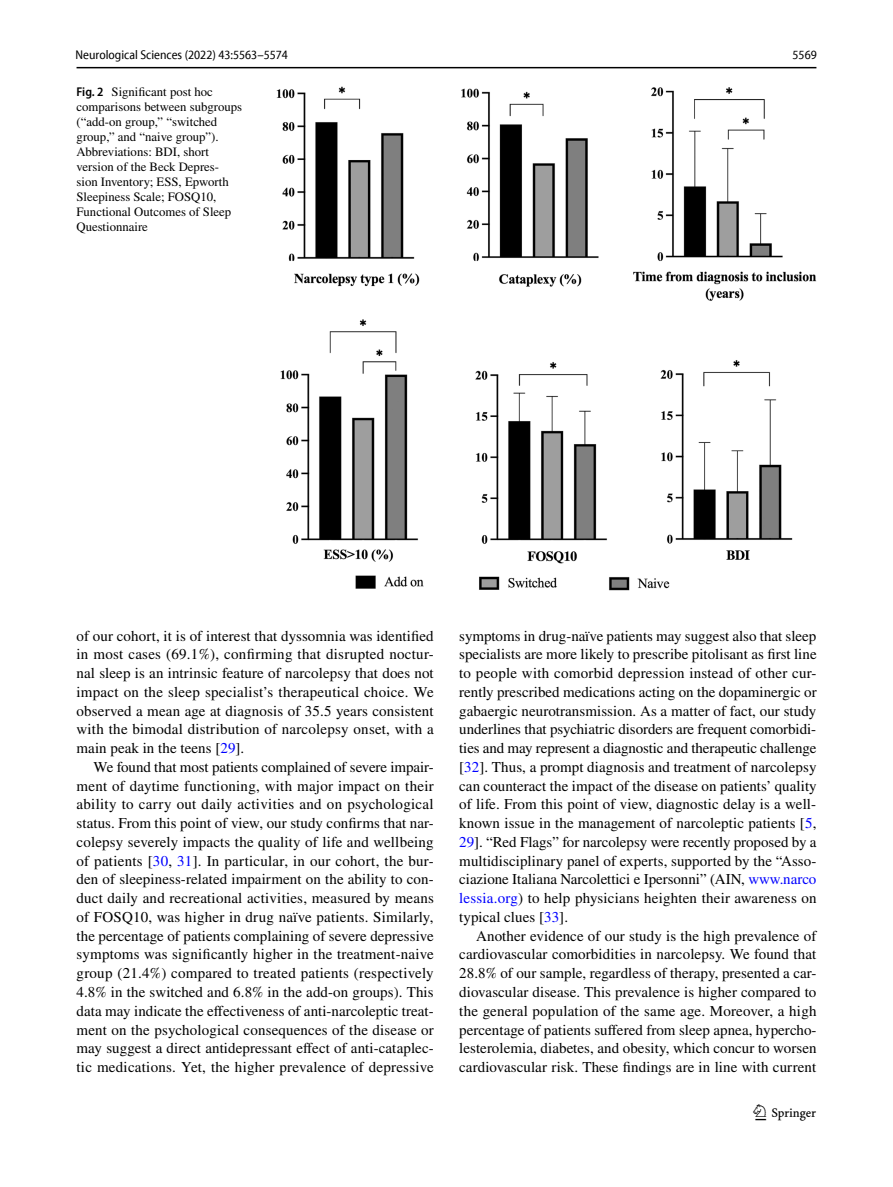
<style>
.page{position:relative;width:893px;height:1187px;background:#fff}
.page>*{position:absolute;margin:0;border:0;box-sizing:border-box;transform-origin:0 0}
.t1{font:22.5px "Springnew Regular 3";color:#000}
.t2{font:15px/18.8px "STIX";letter-spacing:.015em;color:#000;text-align:justify}
.t3{font:12.75px/15px "STIX";color:#000}
.t4{font:semi-condensed 12.75px "Myriad Pro Unic";color:#000}
.s1{font-family:"Myriad Pro";font-weight:600;font-stretch:semi-condensed}
.s2{color:#00f}
</style>
<div class="page">
<hr style="left:77px;top:67px;width:739px;height:1px;background:#000">
<img style="left:276px;top:87px;width:540px;height:503px">
<p class="t4" style="left:76px;top:50px;width:214px">Neurological Sciences (2022) 43:5563–5574</p>
<p class="t4" style="left:792px;top:50px;width:26px">5569</p>
<p class="t3" style="left:77px;top:85px;width:167px"><span class="s1">Fig. 2</span> Significant post hoc comparisons between subgroups (“add-on group,” “switched group,” and “naive group”).<br>Abbreviations: BDI, short version of the Beck Depres&shy;sion Inventory; ESS, Epworth<br>Sleepiness Scale; FOSQ10,<br>Functional Outcomes of Sleep<br>Questionnaire</p>
<p class="t2" style="left:77px;top:627px;width:359px">of our cohort, it is of interest that dyssomnia was identified in most cases (69.1%), confirming that disrupted noctur&shy;nal sleep is an intrinsic feature of narcolepsy that does not impact on the sleep specialist’s therapeutical choice. We observed a mean age at diagnosis of 35.5 years consistent with the bimodal distribution of narcolepsy onset, with a main peak in the teens [<span class="s2">29</span>].</p>
<p class="t2" style="left:77px;top:758px;width:359px;text-indent:17px">We found that most patients complained of severe impair&shy;ment of daytime functioning, with major impact on their ability to carry out daily activities and on psychological status. From this point of view, our study confirms that nar&shy;colepsy severely impacts the quality of life and wellbeing of patients [<span class="s2">30</span>, <span class="s2">31</span>]. In particular, in our cohort, the bur&shy;den of sleepiness-related impairment on the ability to con&shy;duct daily and recreational activities, measured by means of FOSQ10, was higher in drug naïve patients. Similarly, the percentage of patients complaining of severe depressive symptoms was significantly higher in the treatment-naive group (21.4%) compared to treated patients (respectively 4.8% in the switched and 6.8% in the add-on groups). This data may indicate the effectiveness of anti-narcoleptic treat&shy;ment on the psychological consequences of the disease or may suggest a direct antidepressant effect of anti-cataplec&shy;tic medications. Yet, the higher prevalence of depressive</p>
<p class="t2" style="left:459px;top:627px;width:359px">symptoms in drug-naïve patients may suggest also that sleep specialists are more likely to prescribe pitolisant as first line to people with comorbid depression instead of other cur&shy;rently prescribed medications acting on the dopaminergic or gabaergic neurotransmission. As a matter of fact, our study underlines that psychiatric disorders are frequent comorbidi&shy;ties and may represent a diagnostic and therapeutic challenge [<span class="s2">32</span>]. Thus, a prompt diagnosis and treatment of narcolepsy can counteract the impact of the disease on patients’ quality of life. From this point of view, diagnostic delay is a well&shy;known issue in the management of narcoleptic patients [<span class="s2">5</span>, <span class="s2">29</span>]. “Red Flags” for narcolepsy were recently proposed by a multidisciplinary panel of experts, supported by the “Asso&shy;ciazione Italiana Narcolettici e Ipersonni” (AIN, <span class="s2">www.narco lessia.org</span>) to help physicians heighten their awareness on typical clues [<span class="s2">33</span>].</p>
<p class="t2" style="left:459px;top:927px;width:359px;text-indent:17px">Another evidence of our study is the high prevalence of cardiovascular comorbidities in narcolepsy. We found that 28.8% of our sample, regardless of therapy, presented a car&shy;diovascular disease. This prevalence is higher compared to the general population of the same age. Moreover, a high percentage of patients suffered from sleep apnea, hypercho&shy;lesterolemia, diabetes, and obesity, which concur to worsen cardiovascular risk. These findings are in line with current</p>
<h1 class="t1" style="left:755px;top:1104px;width:62px">1 3</h1>
</div>
